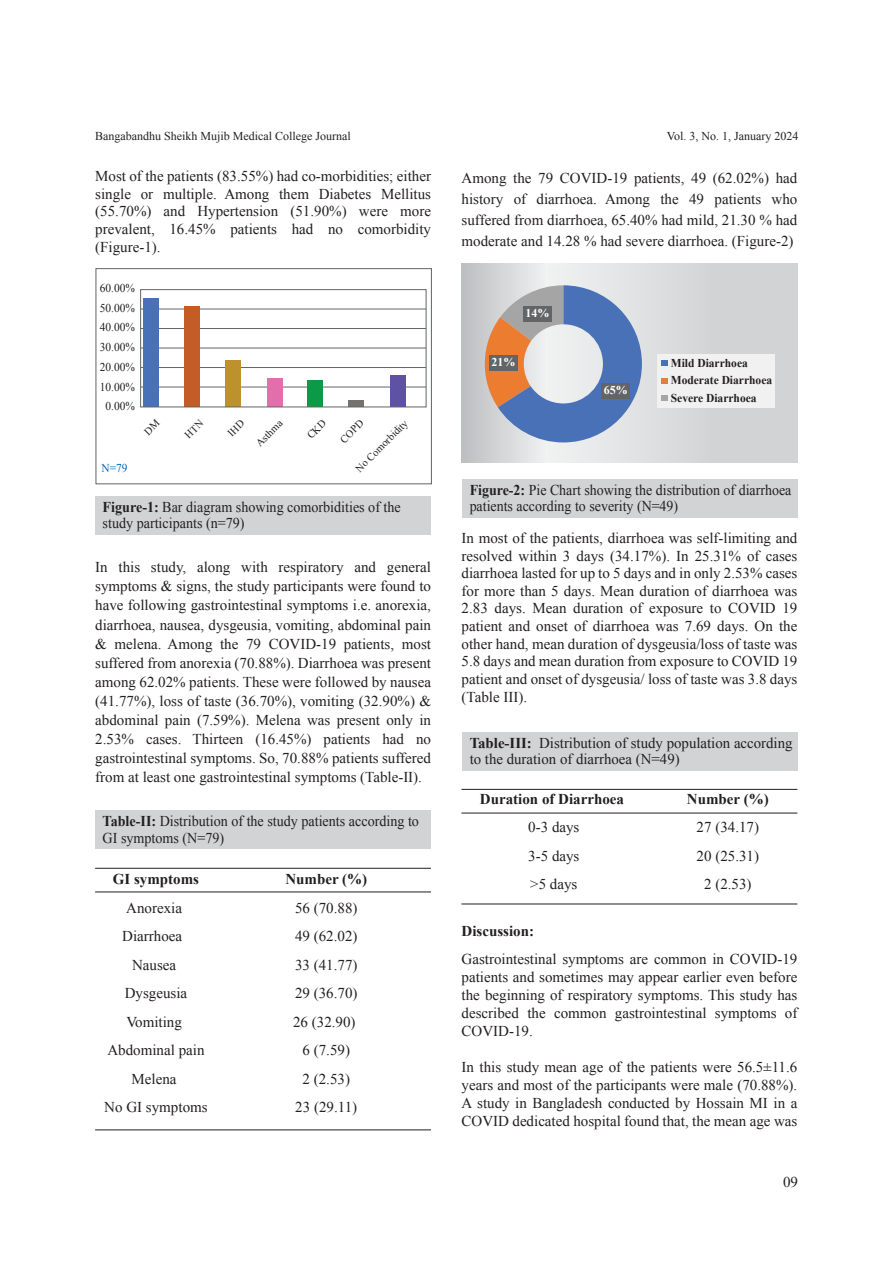
<style>
.page{position:relative;width:893px;height:1263px;background:#fff}
.page>*{position:absolute;margin:0;border:0;box-sizing:border-box;transform-origin:0 0}
.t1{font:15px/19px "Times New Roman";color:#231f20;text-align:justify}
.t2{font:15px/16.5px "Times New Roman";color:#231f20;scale:.94 1}
.t3{font:15px/16.5px "Times New Roman";color:#231f20;scale:.93 1}
.t4{font:700 15px "Times New Roman";color:#231f20}
.t5{font:12px "Times New Roman";color:#231f20}
.t6{font:700 12px/17.5px "Times New Roman";color:#231f20;scale:.96 1}
.t7{font:12px/19.6px "Times New Roman";color:#231f20;text-align:center;scale:.95 1}
.t8{font:700 12px "Times New Roman";color:#fff}
.t9{font:12px "Times New Roman";color:#0066b3;scale:.95 1}
.t10{font:10.5px "Times New Roman";color:#231f20}
.s1{font-weight:700}
</style>
<div class="page">
<div style="left:95px;top:496px;width:336px;height:39px;background:#d1d3d4"></div>
<div style="left:462px;top:479px;width:336px;height:39px;background:#d1d3d4"></div>
<div style="left:462px;top:732px;width:336px;height:39px;background:#d1d3d4"></div>
<div style="left:95px;top:811px;width:336px;height:38px;background:#d1d3d4"></div>
<hr style="left:95px;top:868px;width:336px;height:1px;background:#231f20">
<hr style="left:95px;top:891px;width:336px;height:1px;background:#231f20">
<hr style="left:95px;top:1129px;width:336px;height:1px;background:#231f20">
<hr style="left:461px;top:789px;width:336px;height:1px;background:#231f20">
<hr style="left:461px;top:813px;width:336px;height:1px;background:#231f20">
<hr style="left:461px;top:904px;width:336px;height:1px;background:#231f20">
<hr style="left:141px;top:309px;width:285px;height:1px;background:#636466">
<hr style="left:141px;top:328px;width:285px;height:1px;background:#636466">
<hr style="left:141px;top:348px;width:285px;height:1px;background:#636466">
<hr style="left:141px;top:367px;width:285px;height:1px;background:#636466">
<hr style="left:141px;top:387px;width:285px;height:1px;background:#636466">
<div style="left:144px;top:299px;width:15px;height:108px;background:#4971b7"></div>
<div style="left:185px;top:306px;width:15px;height:101px;background:#c45c28"></div>
<div style="left:226px;top:361px;width:15px;height:46px;background:#bd912d"></div>
<div style="left:267px;top:378px;width:15px;height:29px;background:#e26fab"></div>
<div style="left:308px;top:380px;width:15px;height:27px;background:#0d9a48"></div>
<div style="left:349px;top:401px;width:15px;height:6px;background:#767171"></div>
<div style="left:390px;top:376px;width:15px;height:31px;background:#5d52a3"></div>
<div style="left:140px;top:289px;width:286px;height:118px;border:1px solid #636466"></div>
<div style="left:96px;top:268px;width:336px;height:216px;border:1px solid #636466"></div>
<svg style="left:462px;top:264px;width:335px;height:199px;background:#d5d6d8"></svg>
<svg style="left:485px;top:285px;width:157px;height:157px;background:#a3a8bc"></svg>
<div style="left:523px;top:306px;width:29px;height:16px;background:#636466"></div>
<div style="left:489px;top:354px;width:29px;height:16px;background:#636466"></div>
<div style="left:602px;top:383px;width:28px;height:16px;background:#636466"></div>
<div style="left:657px;top:354px;width:117px;height:53px;background:#f1f1f2"></div>
<svg style="left:662px;top:395px;width:6px;height:6px"></svg>
<svg style="left:662px;top:378px;width:6px;height:6px"></svg>
<svg style="left:662px;top:360px;width:6px;height:6px"></svg>
<p class="t5" style="left:95px;top:128px;width:257px">Bangabandhu Sheikh Mujib Medical College Journal</p>
<p class="t5" style="left:667px;top:128px;width:133px">Vol. 3, No. 1, January 2024</p>
<p class="t1" style="left:95px;top:167px;width:337px;line-height:17.7px">Most of the patients (83.55%) had co-morbidities; either single or multiple. Among them Diabetes Mellitus (55.70%) and Hypertension (51.90%) were more prevalent, 16.45% patients had no comorbidity (Figure-1).</p>
<p class="t1" style="left:462px;top:168px;width:337px;line-height:21px">Among the 79 COVID-19 patients, 49 (62.02%) had history of diarrhoea. Among the 49 patients who suffered from diarrhoea, 65.40% had mild, 21.30 % had moderate and 14.28 % had severe diarrhoea. (Figure-2)</p>
<p class="t7" style="left:100px;top:278px;width:38px">60.00%<br>50.00%<br>40.00%<br>30.00%<br>20.00%<br>10.00%<br>0.00%</p>
<p class="t9" style="left:102px;top:460px;width:29px">N=79</p>
<p class="t10" style="left:253px;top:439px;width:34px;rotate:-45deg">Asthma</p>
<p class="t10" style="left:337px;top:436px;width:30px;rotate:-45deg">COPD</p>
<p class="t10" style="left:352px;top:465px;width:71px;rotate:-45deg">No Comorbidity</p>
<p class="t2" style="left:103px;top:498px;width:319px"><span class="s1">Figure-1:</span> Bar diagram showing comorbidities of the study participants (n=79)</p>
<p class="t1" style="left:95px;top:558px;width:337px">In this study, along with respiratory and general symptoms &amp; signs, the study participants were found to have following gastrointestinal symptoms i.e. anorexia, diarrhoea, nausea, dysgeusia, vomiting, abdominal pain &amp; melena. Among the 79 COVID-19 patients, most suffered from anorexia (70.88%). Diarrhoea was present among 62.02% patients. These were followed by nausea (41.77%), loss of taste (36.70%), vomiting (32.90%) &amp; abdominal pain (7.59%). Melena was present only in 2.53% cases. Thirteen (16.45%) patients had no gastrointestinal symptoms. So, 70.88% patients suffered from at least one gastrointestinal symptoms (Table-II).</p>
<p class="t2" style="left:103px;top:813px;width:338px"><span class="s1">Table-II:</span> Distribution of the study patients according to<br>GI symptoms (N=79)</p>
<p class="t4" style="left:113px;top:869px;width:88px">GI symptoms</p>
<p class="t4" style="left:285px;top:869px;width:83px">Number (%)</p>
<p class="t1" style="left:126px;top:898px;width:57px">Anorexia</p>
<p class="t1" style="left:295px;top:898px;width:64px">56 (70.88)</p>
<p class="t1" style="left:122px;top:926px;width:61px">Diarrhoea</p>
<p class="t1" style="left:295px;top:926px;width:64px">49 (62.02)</p>
<p class="t1" style="left:132px;top:955px;width:46px">Nausea</p>
<p class="t1" style="left:295px;top:955px;width:64px">33 (41.77)</p>
<p class="t1" style="left:125px;top:983px;width:64px">Dysgeusia</p>
<p class="t1" style="left:295px;top:983px;width:64px">29 (36.70)</p>
<p class="t1" style="left:126px;top:1012px;width:57px">Vomiting</p>
<p class="t1" style="left:293px;top:1012px;width:64px">26 (32.90)</p>
<p class="t1" style="left:107px;top:1040px;width:99px">Abdominal pain</p>
<p class="t1" style="left:303px;top:1040px;width:49px">6 (7.59)</p>
<p class="t1" style="left:132px;top:1069px;width:46px">Melena</p>
<p class="t1" style="left:303px;top:1069px;width:49px">2 (2.53)</p>
<p class="t1" style="left:104px;top:1097px;width:105px">No GI symptoms</p>
<p class="t1" style="left:295px;top:1097px;width:63px">23 (29.11)</p>
<p class="t8" style="left:525px;top:305px;width:25px">14%</p>
<p class="t8" style="left:492px;top:353px;width:25px">21%</p>
<p class="t8" style="left:604px;top:381px;width:25px">65%</p>
<p class="t6" style="left:671px;top:354px;width:107px">Mild Diarrhoea<br>Moderate Diarrhoea<br>Severe Diarrhoea</p>
<p class="t3" style="left:470px;top:481px;width:347px"><span class="s1">Figure-2:</span> Pie Chart showing the distribution of diarrhoea patients according to severity (N=49)</p>
<p class="t1" style="left:462px;top:529px;width:337px;line-height:17.5px">In most of the patients, diarrhoea was self-limiting and resolved within 3 days (34.17%). In 25.31% of cases diarrhoea lasted for up to 5 days and in only 2.53% cases for more than 5 days. Mean duration of diarrhoea was 2.83 days. Mean duration of exposure to COVID 19 patient and onset of diarrhoea was 7.69 days. On the other hand, mean duration of dysgeusia/loss of taste was 5.8 days and mean duration from exposure to COVID 19 patient and onset of dysgeusia/ loss of taste was 3.8 days (Table III).</p>
<p class="t1" style="left:470px;top:734px;width:324px;line-height:16.5px"><span class="s1">Table-III:</span> Distribution of study population according to the duration of diarrhoea (N=49)</p>
<p class="t4" style="left:480px;top:788px;width:146px">Duration of Diarrhoea</p>
<p class="t4" style="left:687px;top:788px;width:83px">Number (%)</p>
<p class="t1" style="left:528px;top:817px;width:53px">0-3 days</p>
<p class="t1" style="left:697px;top:817px;width:64px">27 (34.17)</p>
<p class="t1" style="left:528px;top:846px;width:53px">3-5 days</p>
<p class="t1" style="left:697px;top:846px;width:64px">20 (25.31)</p>
<p class="t1" style="left:530px;top:874px;width:49px">&gt;5 days</p>
<p class="t1" style="left:704px;top:874px;width:49px">2 (2.53)</p>
<p class="t4" style="left:462px;top:920px;width:74px">Discussion:</p>
<p class="t1" style="left:462px;top:950px;width:337px;line-height:18px">Gastrointestinal symptoms are common in COVID-19 patients and sometimes may appear earlier even before the beginning of respiratory symptoms. This study has described the common gastrointestinal symptoms of COVID-19.</p>
<p class="t1" style="left:462px;top:1058px;width:337px;line-height:18px">In this study mean age of the patients were 56.5±11.6 years and most of the participants were male (70.88%).<br>A study in Bangladesh conducted by Hossain MI in a COVID dedicated hospital found that, the mean age was</p>
<p class="t1" style="left:783px;top:1172px;width:16px">09</p>
</div>
